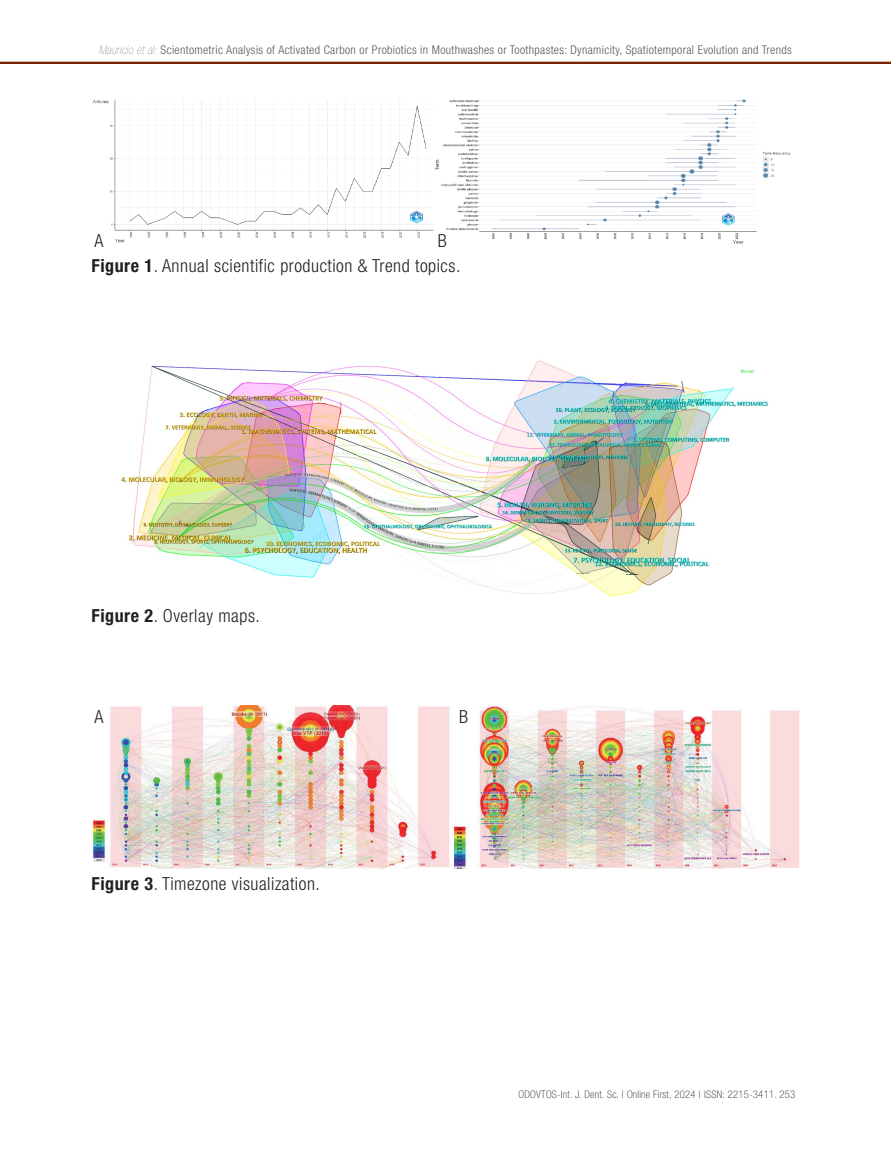
<style>
.page{position:relative;width:891px;height:1161px;background:#fff}
.page>*{position:absolute;margin:0;border:0;box-sizing:border-box;transform-origin:0 0}
.fuentes_de_tablas{font:300 condensed 18px "Helvetica Neue LT Std";letter-spacing:.03em;color:#231f20}
.t1{font:300 condensed 12px "Helvetica Neue LT Std";letter-spacing:.03em;color:#57585a}
.t2{font:100 condensed 10.5px "Helvetica Neue LT Std";letter-spacing:.03em;color:#231f20}
.s1{font-weight:200;font-style:italic}
.s2{font-weight:700}
</style>
<div class="page">
<hr style="left:0;top:62px;width:891px;height:2px;background:#782400">
<img style="left:92px;top:99px;width:699px;height:145px">
<img style="left:121px;top:360px;width:647px;height:237px">
<img style="left:91px;top:706px;width:709px;height:162px">
<p class="t1" style="left:99px;top:43px;width:695px"><span class="s1">Mauricio et al:</span> Scientometric Analysis of Activated Carbon or Probiotics in Mouthwashes or Toothpastes: Dynamicity, Spatiotemporal Evolution and Trends</p>
<p class="fuentes_de_tablas" style="left:95px;top:230px;width:10px">A</p>
<p class="fuentes_de_tablas" style="left:438px;top:230px;width:10px">B</p>
<p class="fuentes_de_tablas" style="left:91px;top:255px;width:370px"><span class="s2">Figure 1</span>. Annual scientific production &amp; Trend topics.</p>
<p class="fuentes_de_tablas" style="left:91px;top:606px;width:170px"><span class="s2">Figure 2</span>. Overlay maps.</p>
<p class="fuentes_de_tablas" style="left:95px;top:706px;width:10px">A</p>
<p class="fuentes_de_tablas" style="left:91px;top:874px;width:230px"><span class="s2">Figure 3</span>. Timezone visualization.</p>
<p class="fuentes_de_tablas" style="left:459px;top:706px;width:10px">B</p>
<p class="t2" style="left:519px;top:1088px;width:278px">ODOVTOS-Int. J. Dent. Sc. | Online First, 2024 | ISSN: 2215-3411. 253</p>
</div>
